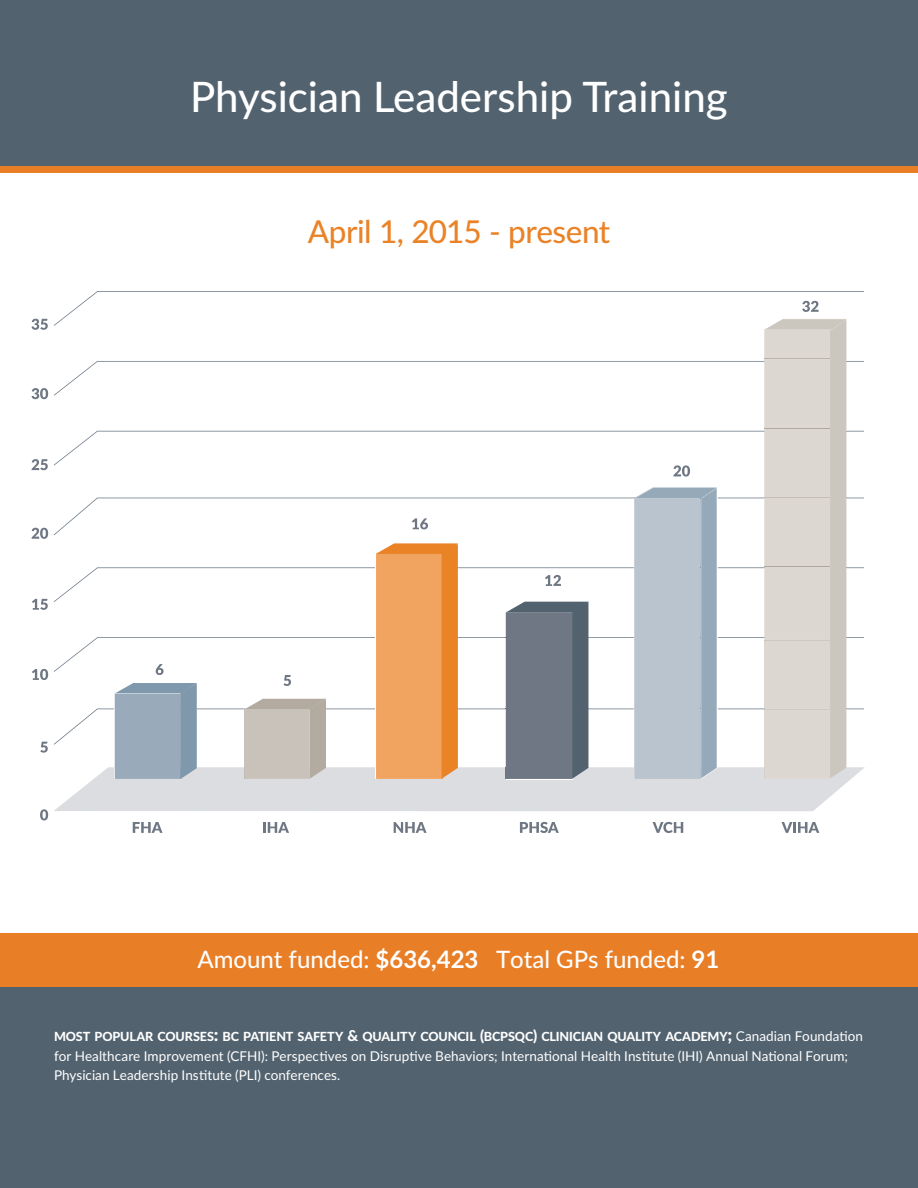
<style>
.page{position:relative;width:918px;height:1188px;background:#fff}
.page>*{position:absolute;margin:0;border:0;box-sizing:border-box;transform-origin:0 0}
.t1{font:500 42px "Lato";color:#fff}
.t2{font:500 31.5px "Lato";letter-spacing:-.015em;color:#ea8226}
.t3{font:500 24px "Lato";color:#fff}
.t4{font:13.5px/19.5px "Lato";letter-spacing:.005em;color:#fff}
.t5{font:800 12.6px "Lato";letter-spacing:-.01em;color:#fff}
.s1{font-weight:700}
.s2{font-size:18px}
.s3{font-size:15px}
.s4{font-weight:400;font-size:13.5px}
</style>
<div class="page">
<div style="left:0;top:986px;width:918px;height:202px;background:#52626f"></div>
<div style="left:0;top:0;width:918px;height:168px;background:#52626f"></div>
<div style="left:0;top:167px;width:918px;height:6px;background:#e87e26"></div>
<div style="left:0;top:933px;width:918px;height:53px;background:#e87e26"></div>
<svg style="left:31px;top:319px;width:17px;height:11px"></svg>
<svg style="left:31px;top:388px;width:17px;height:11px"></svg>
<svg style="left:32px;top:459px;width:16px;height:11px"></svg>
<svg style="left:32px;top:528px;width:16px;height:11px"></svg>
<svg style="left:32px;top:599px;width:16px;height:11px"></svg>
<svg style="left:32px;top:669px;width:16px;height:11px"></svg>
<svg style="left:40px;top:742px;width:8px;height:11px"></svg>
<svg style="left:40px;top:809px;width:8px;height:11px"></svg>
<svg style="left:133px;top:822px;width:30px;height:11px"></svg>
<svg style="left:263px;top:822px;width:26px;height:11px"></svg>
<svg style="left:394px;top:822px;width:33px;height:11px"></svg>
<svg style="left:520px;top:822px;width:39px;height:11px"></svg>
<svg style="left:653px;top:822px;width:30px;height:11px"></svg>
<svg style="left:781px;top:822px;width:38px;height:11px"></svg>
<svg style="left:54px;top:291px;width:811px;height:520px"></svg>
<h1 class="t1" style="left:190px;top:67px;width:539px">Physician Leadership Training</h1>
<h2 class="t2" style="left:308px;top:209px;width:304px">April 1, 2015 - present</h2>
<h3 class="t3" style="left:197px;top:942px;width:524px">Amount funded: <span class="s1">$636,423</span> Total GPs funded: <span class="s1">91</span></h3>
<p class="t5" style="left:54px;top:1027px;width:811px">MOST POPULAR COURSES<span class="s2">:</span> BC PATIENT SAFETY <span class="s3">&amp;</span> QUALITY COUNCIL <span class="s3">(</span>BCPSQC<span class="s3">)</span> CLINICIAN QUALITY ACADEMY<span class="s2">;</span> <span class="s4">Canadian Foundation</span></p>
<p class="t4" style="left:54px;top:1045px;width:795px">for Healthcare Improvement (CFHI): Perspectives on Disruptive Behaviors; International Health Institute (IHI) Annual National Forum;<br>Physician Leadership Institute (PLI) conferences.</p>
</div>
